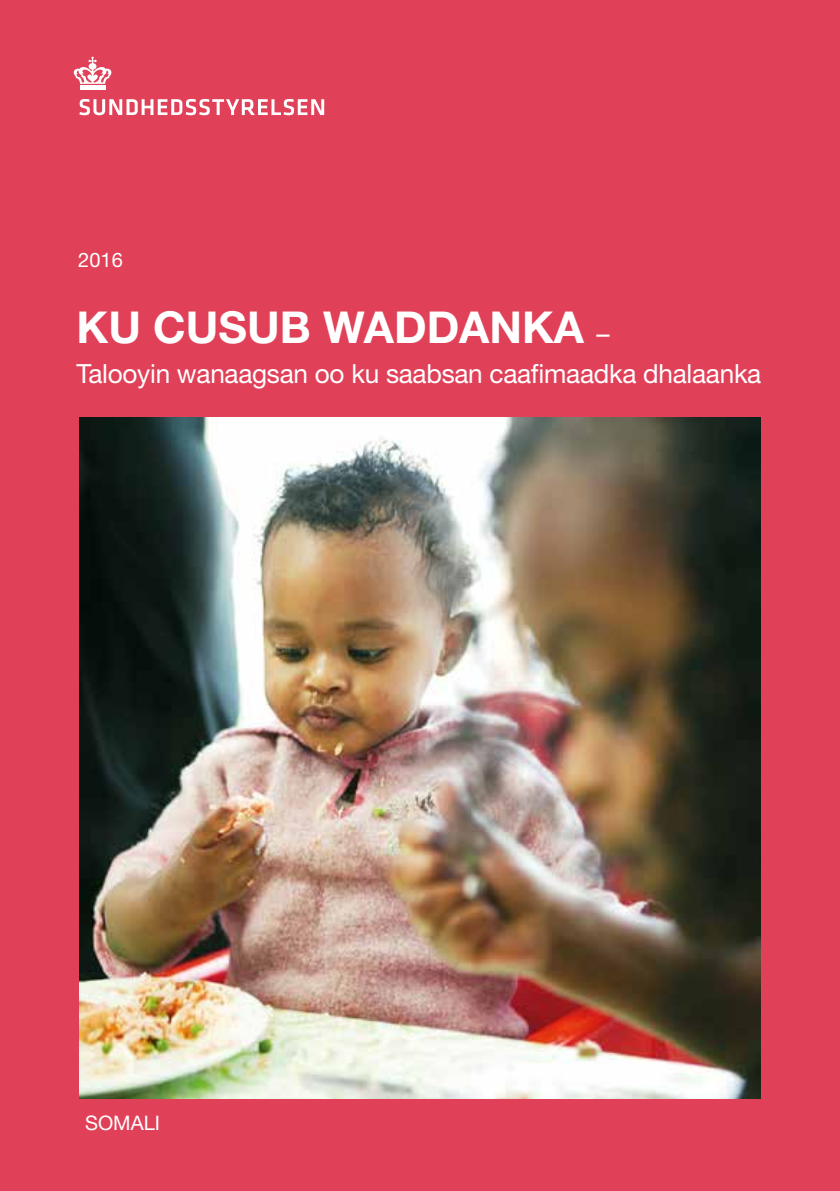
<style>
.page{position:relative;width:840px;height:1191px;background:#fff}
.page>*{position:absolute;margin:0;border:0;box-sizing:border-box;transform-origin:0 0}
.t1{font:700 44px "Helvetica Neue LT Std";color:#fff}
.t2{font:26.4px "Helvetica Neue LT Std";letter-spacing:-.01em;color:#fff}
.t3{font:20px "Helvetica Neue LT Std";color:#fff}
.s1{font-weight:400;font-size:26.4px}
</style>
<div class="page">
<div style="left:0;top:0;width:839px;height:1191px;background:#e04159"></div>
<img style="left:79px;top:418px;width:681px;height:680px">
<div style="left:80px;top:85px;width:25px;height:5px;background:#fff"></div>
<svg style="left:74px;top:57px;width:37px;height:27px"></svg>
<svg style="left:79px;top:99px;width:245px;height:16px"></svg>
<p class="t3" style="left:78px;top:247px;width:46px">2016</p>
<h1 class="t1" style="left:77px;top:300px;width:534px">KU CUSUB WADDANKA <span class="s1">–</span></h1>
<p class="t2" style="left:77px;top:358px;width:685px">Talooyin wanaagsan oo ku saabsan caafimaadka dhalaanka</p>
<p class="t3" style="left:85px;top:1111px;width:76px">SOMALI</p>
</div>
